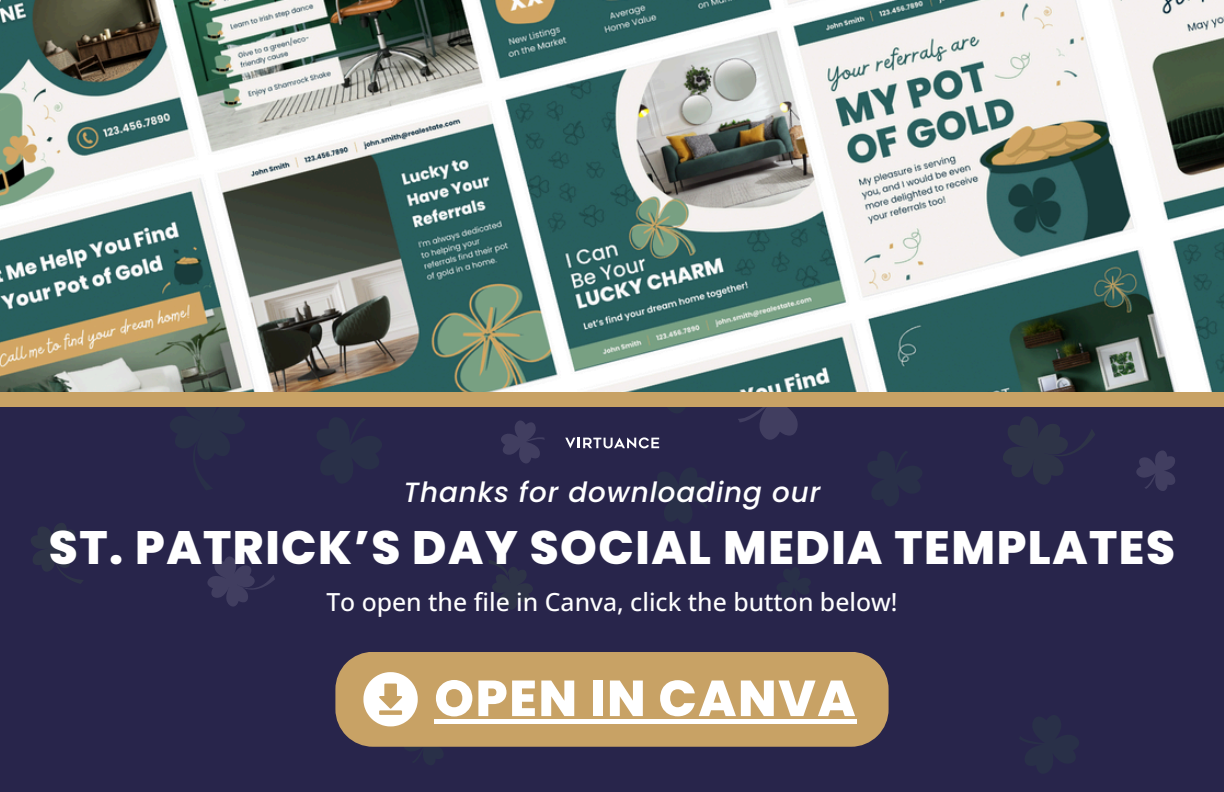
<style>
.page{position:relative;width:1224px;height:792px;background:#28254b}
.page>*{position:absolute;margin:0;border:0;box-sizing:border-box;transform-origin:0 0}
.t1{font:800 50.4px "Poppins";letter-spacing:.03em;color:#fff}
.t2{font:800 46.8px "Poppins";letter-spacing:.03em;color:#fff}
.t3{font:italic 500 27.8px "Poppins";letter-spacing:.03em;color:#fff}
.t4{font:500 24.8px "Open Sans";color:#fff}
</style>
<div class="page">
<svg style="left:1020px;top:715px;width:59px;height:58px"></svg>
<div style="left:335px;top:652px;width:554px;height:95px;background:#c8a265"></div>
<svg style="left:363px;top:672px;width:81px;height:93px"></svg>
<div style="left:434px;top:719px;width:423px;height:5px;background:#fff"></div>
<svg style="left:31px;top:407px;width:1144px;height:202px"></svg>
<img style="left:0;top:0;width:1224px;height:392px">
<div style="left:0;top:392px;width:1224px;height:15px;background:#c8a265"></div>
<p class="t3" style="left:403px;top:473px;width:419px">Thanks for downloading our</p>
<p class="t2" style="left:49px;top:515px;width:1128px">ST. PATRICK’S DAY SOCIAL MEDIA TEMPLATES</p>
<h2 class="t4" style="left:326px;top:584px;width:573px">To open the file in Canva, click the button below!</h2>
<p class="t1" style="left:434px;top:663px;width:423px">OPEN IN CANVA</p>
</div>
